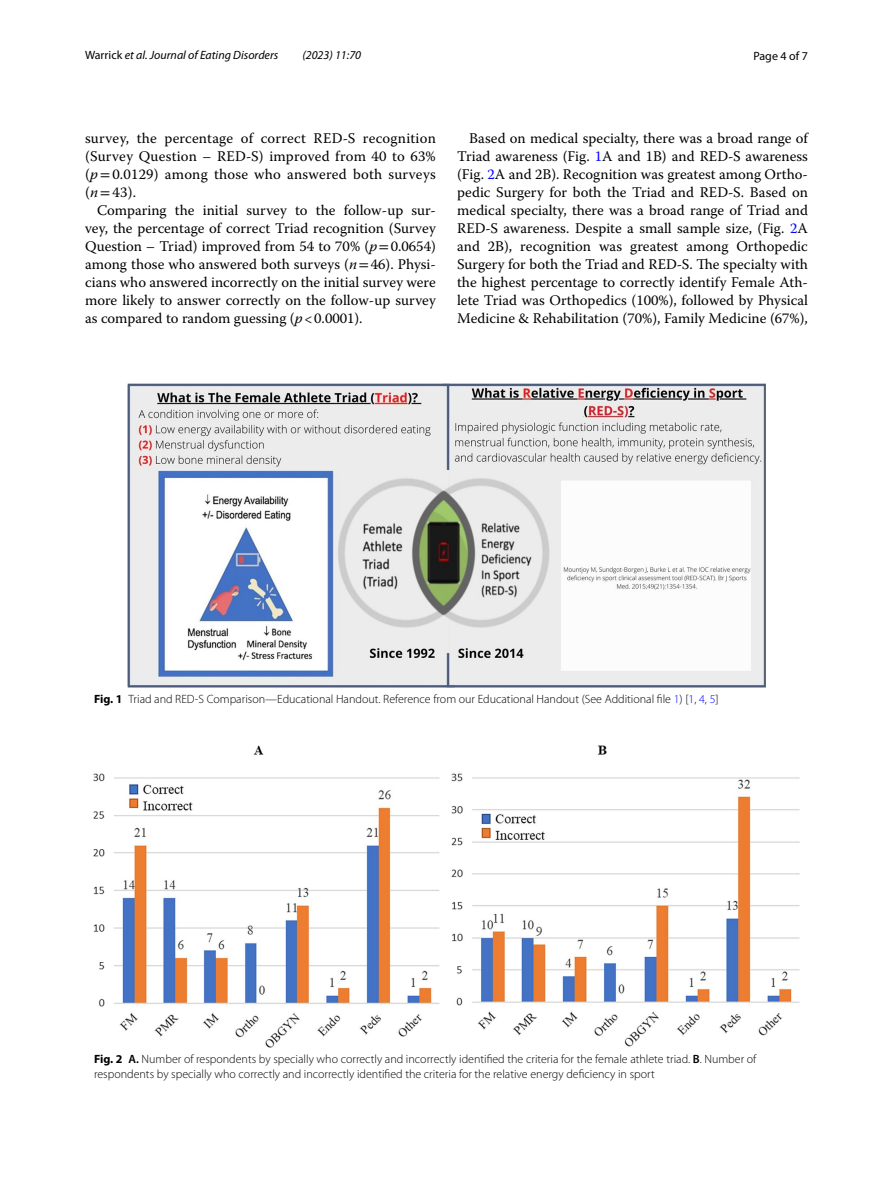
<style>
.page{position:relative;width:893px;height:1187px;background:#fff}
.page>*{position:absolute;margin:0;border:0;box-sizing:border-box;transform-origin:0 0}
.t1{font:14.7px/18px "Warnock Pro";color:#000;text-align:justify}
.t2{font:300 12px/15px "Myriad Pro";color:#000}
.t3{font:italic 12px "Myriad Pro";color:#000}
.t4{font:12px "Myriad Pro";color:#000}
.s1{font-style:normal}
.s2{font-style:italic}
.s3{font-family:"STIX"}
.s4{color:#00f}
.s5{font-weight:700}
.s6{font-weight:600}
</style>
<div class="page">
<img style="left:128px;top:383px;width:637px;height:304px">
<img style="left:94px;top:745px;width:705px;height:302px">
<p class="t3" style="left:85px;top:48px;width:195px"><span class="s1">Warrick</span> et al. Journal of Eating Disorders</p>
<p class="t3" style="left:302px;top:48px;width:60px">(2023) 11:70</p>
<p class="t4" style="left:753px;top:48px;width:56px">Page 4 of 7</p>
<p class="t1" style="left:85px;top:128px;width:352px">survey, the percentage of correct RED-S recognition (Survey Question – RED-S) improved from 40 to 63% (<span class="s2">p</span><span class="s3">=</span>0.0129) among those who answered both surveys (<span class="s2">n</span><span class="s3">=</span>43).</p>
<p class="t1" style="left:85px;top:200px;width:352px;text-indent:12px">Comparing the initial survey to the follow-up sur&shy;vey, the percentage of correct Triad recognition (Survey Question – Triad) improved from 54 to 70% (<span class="s2">p</span><span class="s3">=</span>0.0654) among those who answered both surveys (<span class="s2">n</span><span class="s3">=</span>46). Physi&shy;cians who answered incorrectly on the initial survey were more likely to answer correctly on the follow-up survey as compared to random guessing (<span class="s2">p</span>&lt;0.0001).</p>
<p class="t1" style="left:457px;top:128px;width:352px;text-indent:12px">Based on medical specialty, there was a broad range of Triad awareness (Fig. <span class="s4">1</span>A and 1B) and RED-S awareness (Fig. <span class="s4">2</span>A and 2B). Recognition was greatest among Ortho&shy;pedic Surgery for both the Triad and RED-S. Based on medical specialty, there was a broad range of Triad and RED-S awareness. Despite a small sample size, (Fig. <span class="s4">2</span>A and 2B), recognition was greatest among Orthopedic Surgery for both the Triad and RED-S. The specialty with the highest percentage to correctly identify Female Ath&shy;lete Triad was Orthopedics (100%), followed by Physical Medicine &amp; Rehabilitation (70%), Family Medicine (67%),</p>
<p class="t2" style="left:94px;top:691px;width:626px"><span class="s5">Fig. 1</span> Triad and RED-S Comparison—Educational Handout. Reference from our Educational Handout (See Additional file <span class="s4">1</span>) [<span class="s4">1</span>, <span class="s4">4</span>, <span class="s4">5</span>]</p>
<p class="t2" style="left:94px;top:1051px;width:664px"><span class="s5">Fig. 2</span> <span class="s6">A.</span> Number of respondents by specially who correctly and incorrectly identified the criteria for the female athlete triad. <span class="s6">B</span>. Number of respondents by specially who correctly and incorrectly identified the criteria for the relative energy deficiency in sport</p>
</div>
